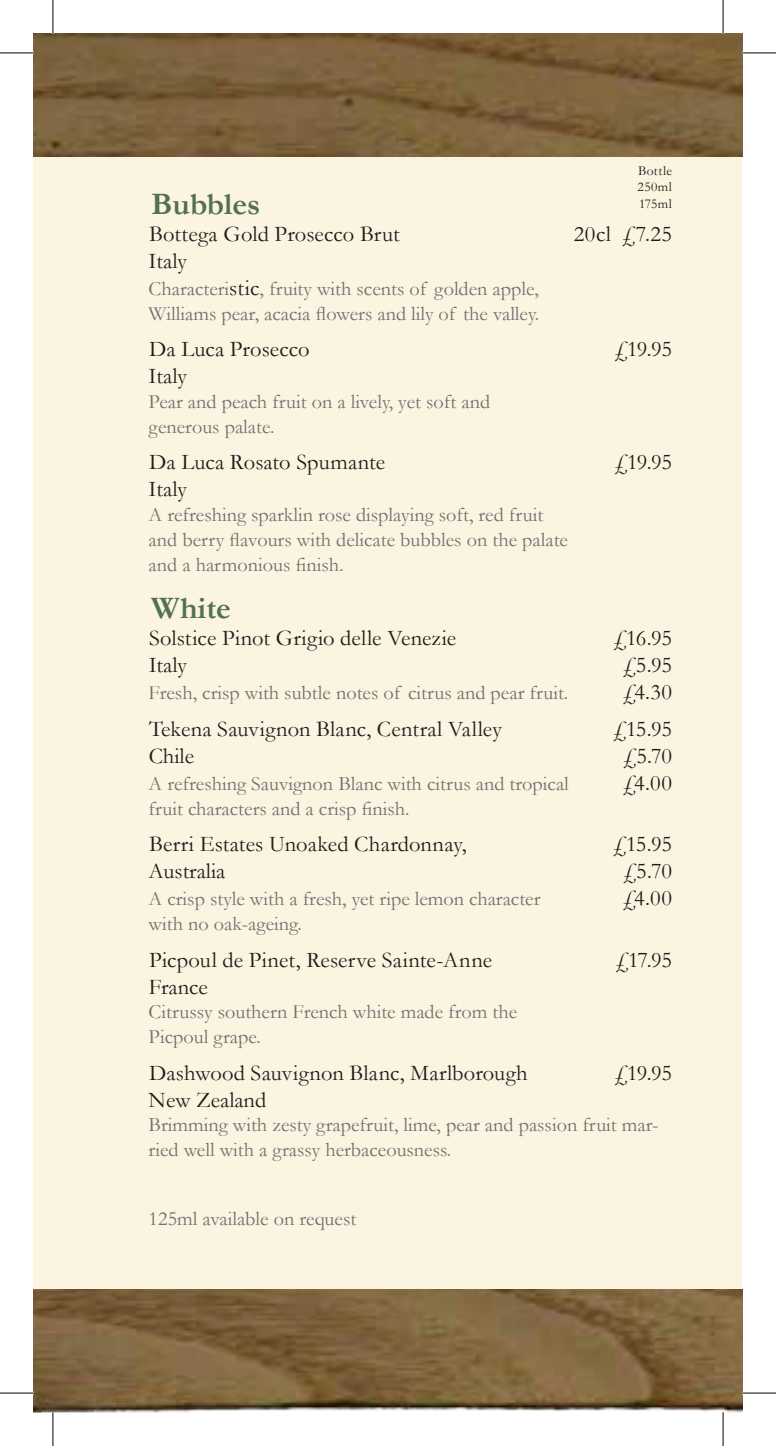
<style>
.page{position:relative;width:776px;height:1446px;background:#fff}
.page>*{position:absolute;margin:0;border:0;box-sizing:border-box;transform-origin:0 0}
.t1{font:700 31.5px "Garamond";color:#527154}
.t2{font:22.5px "Garamond";color:#1d1d1b}
.t3{font:20.25px/24.8px "Garamond";color:#70706f}
.t4{font:13.5px/16.2px "Garamond";letter-spacing:.03em;color:#1d1d1b;text-align:justify}
.s1{font-size:22.5px;color:#1d1d1b}
</style>
<div class="page">
<div style="left:34px;top:153px;width:708px;height:1148px;background:#faf4e1"></div>
<img style="left:34px;top:1289px;width:708px;height:122px">
<img style="left:34px;top:34px;width:708px;height:123px">
<hr style="left:0;top:53px;width:34px;height:1px;background:#000">
<hr style="left:742px;top:53px;width:33px;height:1px;background:#000">
<hr style="left:0;top:1392px;width:34px;height:1px;background:#000">
<hr style="left:742px;top:1392px;width:33px;height:1px;background:#000">
<hr style="left:53px;top:0;width:1px;height:34px;background:#000">
<hr style="left:53px;top:1411px;width:1px;height:34px;background:#000">
<hr style="left:722px;top:0;width:1px;height:34px;background:#000">
<hr style="left:722px;top:1411px;width:1px;height:34px;background:#000">
<p class="t4" style="left:637px;top:163px;width:36px">Bottle 250ml 175ml</p>
<h1 class="t1" style="left:151px;top:185px;width:111px">Bubbles</h1>
<p class="t2" style="left:149px;top:220px;width:252px">Bottega Gold Prosecco Brut</p>
<p class="t2" style="left:573px;top:220px;width:100px">20cl £7.25</p>
<p class="t2" style="left:149px;top:247px;width:40px">Italy</p>
<p class="t3" style="left:149px;top:276px;width:392px">Characteri<span class="s1">stic</span>, fruity with scents of golden apple,<br>Williams pear, acacia flowers and lily of the valley.</p>
<p class="t2" style="left:149px;top:336px;width:162px">Da Luca Prosecco</p>
<p class="t2" style="left:614px;top:336px;width:59px">£19.95</p>
<p class="t2" style="left:149px;top:363px;width:40px">Italy</p>
<p class="t3" style="left:149px;top:389px;width:343px">Pear and peach fruit on a lively, yet soft and generous palate.</p>
<p class="t2" style="left:149px;top:449px;width:237px">Da Luca Rosato Spumante</p>
<p class="t2" style="left:614px;top:449px;width:59px">£19.95</p>
<p class="t2" style="left:149px;top:476px;width:40px">Italy</p>
<p class="t3" style="left:149px;top:502px;width:421px">A refreshing sparklin rose displaying soft, red fruit and berry flavours with delicate bubbles on the palate and a harmonious finish.</p>
<h1 class="t1" style="left:151px;top:589px;width:81px">White</h1>
<p class="t2" style="left:149px;top:624px;width:308px">Solstice Pinot Grigio delle Venezie</p>
<p class="t2" style="left:613px;top:624px;width:60px">£16.95</p>
<p class="t2" style="left:149px;top:651px;width:40px">Italy</p>
<p class="t2" style="left:623px;top:651px;width:51px">£5.95</p>
<p class="t3" style="left:149px;top:680px;width:421px">Fresh, crisp with subtle notes of citrus and pear fruit.</p>
<p class="t2" style="left:622px;top:678px;width:51px">£4.30</p>
<p class="t2" style="left:149px;top:715px;width:354px">Tekena Sauvignon Blanc, Central Valley</p>
<p class="t2" style="left:613px;top:715px;width:60px">£15.95</p>
<p class="t2" style="left:149px;top:742px;width:47px">Chile</p>
<p class="t2" style="left:623px;top:742px;width:50px">£5.70</p>
<p class="t3" style="left:149px;top:770px;width:421px">A refreshing Sauvignon Blanc with citrus and tropical</p>
<p class="t2" style="left:622px;top:769px;width:51px">£4.00</p>
<p class="t3" style="left:149px;top:795px;width:262px">fruit characters and a crisp finish.</p>
<p class="t2" style="left:149px;top:830px;width:319px">Berri Estates Unoaked Chardonnay,</p>
<p class="t2" style="left:613px;top:830px;width:60px">£15.95</p>
<p class="t2" style="left:149px;top:857px;width:78px">Australia</p>
<p class="t2" style="left:623px;top:857px;width:50px">£5.70</p>
<p class="t3" style="left:149px;top:886px;width:393px">A crisp style with a fresh, yet ripe lemon character</p>
<p class="t2" style="left:622px;top:884px;width:51px">£4.00</p>
<p class="t3" style="left:149px;top:910px;width:155px">with no oak-ageing.</p>
<p class="t2" style="left:149px;top:945px;width:345px">Picpoul de Pinet, Reserve Sainte-Anne</p>
<p class="t2" style="left:615px;top:945px;width:58px">£17.95</p>
<p class="t2" style="left:149px;top:972px;width:61px">France</p>
<p class="t3" style="left:149px;top:999px;width:370px">Citrussy southern French white made from the<br>Picpoul grape.</p>
<p class="t2" style="left:149px;top:1059px;width:380px">Dashwood Sauvignon Blanc, Marlborough</p>
<p class="t2" style="left:614px;top:1059px;width:59px">£19.95</p>
<p class="t2" style="left:149px;top:1086px;width:119px">New Zealand</p>
<p class="t3" style="left:149px;top:1112px;width:511px">Brimming with zesty grapefruit, lime, pear and passion fruit mar&shy;ried well with a grassy herbaceousness.</p>
<p class="t3" style="left:149px;top:1205px;width:209px">125ml available on request</p>
</div>
